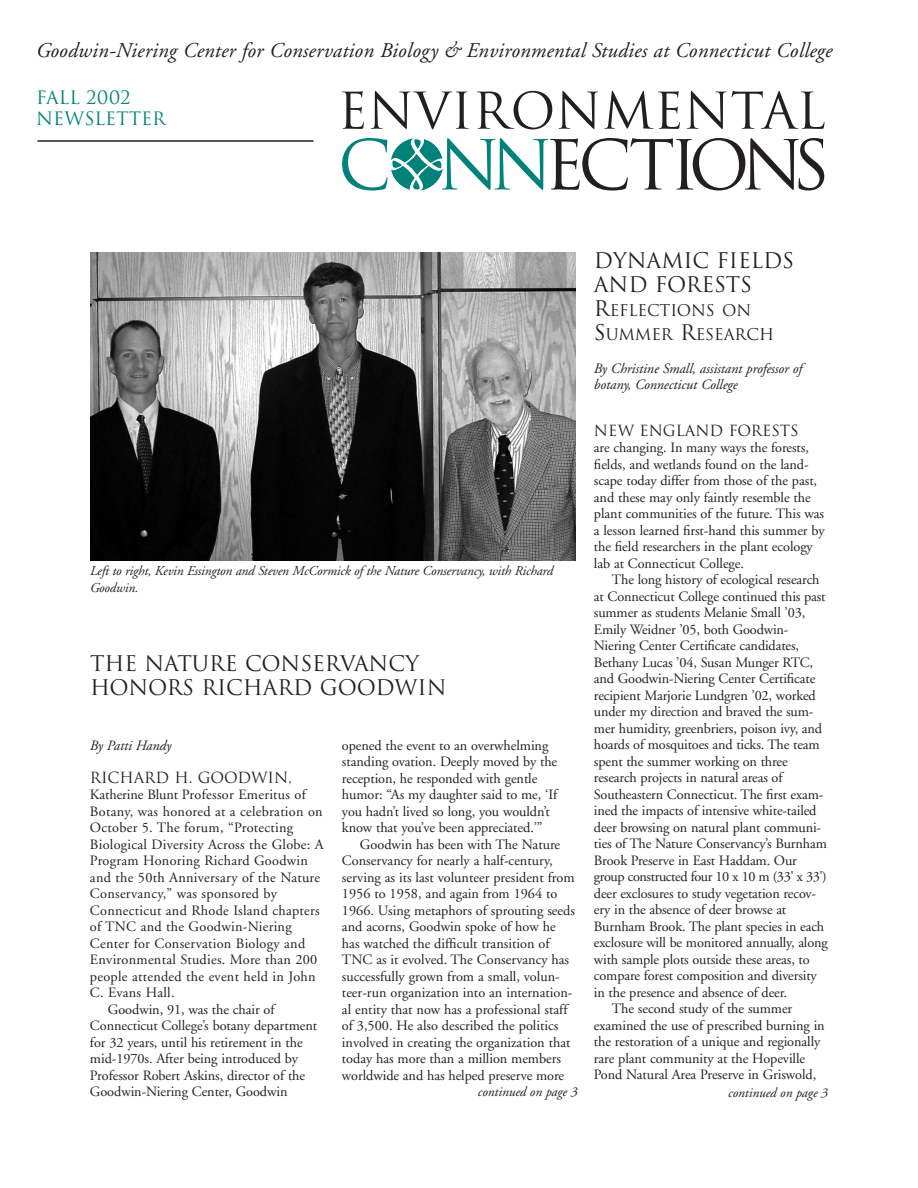
<style>
.page{position:relative;width:918px;height:1188px;background:#fff}
.page>*{position:absolute;margin:0;border:0;box-sizing:border-box;transform-origin:0 0}
.t1{font:italic 21px "Adobe Garamond";letter-spacing:.01em;color:#231f20}
.t2{font:21px/24px "Trajan";letter-spacing:-.005em;color:#231f20}
.t3{font:18px/21.6px "Trajan";color:#00817a}
.t4{font:15.75px/24px "Trajan";letter-spacing:-.01em;color:#231f20}
.t5{font:15px "Trajan";letter-spacing:-.005em;color:#231f20}
.t6{font:14.25px/16.5px "Adobe Garamond";letter-spacing:-.005em;color:#231f20}
.t7{font:14.25px "Adobe Garamond";letter-spacing:.02em;color:#231f20}
.t8{font:italic 14.25px/16.5px "Adobe Garamond";letter-spacing:-.005em;color:#231f20}
.t9{font:14.25px "Adobe Garamond";letter-spacing:-.03em;color:#231f20}
.t10{font:14.25px "Adobe Garamond";letter-spacing:.015em;color:#231f20}
.t11{font:italic 13.5px/16.5px "Adobe Garamond";letter-spacing:-.01em;color:#231f20}
.s1{font-size:21px}
</style>
<div class="page">
<img style="left:90px;top:252px;width:486px;height:308px">
<svg style="left:342px;top:137px;width:482px;height:54px"></svg>
<svg style="left:342px;top:91px;width:22px;height:38px"></svg>
<svg style="left:371px;top:91px;width:98px;height:38px"></svg>
<svg style="left:477px;top:91px;width:75px;height:38px"></svg>
<svg style="left:558px;top:91px;width:40px;height:38px"></svg>
<svg style="left:604px;top:91px;width:76px;height:38px"></svg>
<svg style="left:687px;top:91px;width:137px;height:38px"></svg>
<hr style="left:38px;top:140px;width:276px;height:2px;background:#231f20">
<h1 class="t1" style="left:36px;top:42px;width:798px">Goodwin-Niering Center for Conservation Biology &amp; Environmental Studies at Connecticut College</h1>
<p class="t3" style="left:36px;top:87px;width:131px">FALL 2002<br>NEWSLETTER</p>
<h1 class="t2" style="left:594px;top:249px;width:202px">DYNAMIC FIELDS<br>AND FORESTS</h1>
<p class="t4" style="left:594px;top:298px;width:182px"><span class="s1">R</span>EFLECTIONS ON<br><span class="s1">S</span>UMMER <span class="s1">R</span>ESEARCH</p>
<p class="t8" style="left:594px;top:361px;width:210px">By Christine Small, assistant professor of botany, Connecticut College</p>
<p class="t5" style="left:594px;top:422px;width:206px">NEW ENGLAND FORESTS</p>
<p class="t6" style="left:594px;top:441px;width:232px">are changing. In many ways the forests, fields, and wetlands found on the land&shy;scape today differ from those of the past, and these may only faintly resemble the plant communities of the future. This was a lesson learned first-hand this summer by the field researchers in the plant ecology lab at Connecticut College.</p>
<p class="t6" style="left:612px;top:573px;width:209px">The long history of ecological research</p>
<p class="t6" style="left:594px;top:589px;width:233px">at Connecticut College continued this past</p>
<p class="t6" style="left:594px;top:606px;width:213px">summer as students Melanie Small ’03,</p>
<p class="t6" style="left:594px;top:622px;width:196px">Emily Weidner ’05, both Goodwin-</p>
<p class="t6" style="left:594px;top:639px;width:207px">Niering Center Certificate candidates,</p>
<p class="t6" style="left:594px;top:655px;width:221px">Bethany Lucas ’04, Susan Munger RTC,</p>
<p class="t6" style="left:594px;top:672px;width:223px">and Goodwin-Niering Center Certificate</p>
<p class="t6" style="left:594px;top:688px;width:223px">recipient Marjorie Lundgren ’02, worked</p>
<p class="t6" style="left:594px;top:705px;width:221px">under my direction and braved the sum-</p>
<p class="t6" style="left:594px;top:721px;width:230px">mer humidity, greenbriers, poison ivy, and</p>
<p class="t6" style="left:594px;top:738px;width:227px">hoards of mosquitoes and ticks. The team</p>
<p class="t6" style="left:594px;top:754px;width:195px">spent the summer working on three</p>
<p class="t6" style="left:594px;top:771px;width:190px">research projects in natural areas of</p>
<p class="t6" style="left:594px;top:787px;width:231px">Southeastern Connecticut. The first exam-</p>
<p class="t6" style="left:594px;top:804px;width:224px">ined the impacts of intensive white-tailed</p>
<p class="t6" style="left:594px;top:820px;width:229px">deer browsing on natural plant communi-</p>
<p class="t6" style="left:594px;top:837px;width:234px">ties of The Nature Conservancy’s Burnham</p>
<p class="t6" style="left:594px;top:853px;width:204px">Brook Preserve in East Haddam. Our</p>
<p class="t9" style="left:594px;top:871px;width:234px">group constructed four 10 x 10 m (33' x 33')</p>
<p class="t6" style="left:594px;top:886px;width:224px">deer exclosures to study vegetation recov-</p>
<p class="t6" style="left:594px;top:903px;width:194px">ery in the absence of deer browse at</p>
<p class="t6" style="left:594px;top:919px;width:232px">Burnham Brook. The plant species in each</p>
<p class="t6" style="left:594px;top:936px;width:235px">exclosure will be monitored annually, along</p>
<p class="t6" style="left:594px;top:952px;width:217px">with sample plots outside these areas, to</p>
<p class="t6" style="left:594px;top:969px;width:224px">compare forest composition and diversity</p>
<p class="t6" style="left:594px;top:985px;width:194px">in the presence and absence of deer.</p>
<p class="t6" style="left:612px;top:1002px;width:182px">The second study of the summer</p>
<p class="t6" style="left:594px;top:1018px;width:232px">examined the use of prescribed burning in</p>
<p class="t6" style="left:594px;top:1035px;width:228px">the restoration of a unique and regionally</p>
<p class="t6" style="left:594px;top:1051px;width:213px">rare plant community at the Hopeville</p>
<p class="t6" style="left:594px;top:1068px;width:224px">Pond Natural Area Preserve in Griswold,</p>
<p class="t11" style="left:90px;top:564px;width:465px">Left to right, Kevin Essington and Steven McCormick of the Nature Conservancy, with Richard<br>Goodwin.</p>
<h1 class="t2" style="left:90px;top:652px;width:358px">THE NATURE CONSERVANCY<br>HONORS RICHARD GOODWIN</h1>
<p class="t8" style="left:90px;top:738px;width:83px">By Patti Handy</p>
<p class="t5" style="left:90px;top:769px;width:203px">RICHARD H. GOODWIN,</p>
<p class="t10" style="left:90px;top:789px;width:217px">Katherine Blunt Professor Emeritus of</p>
<p class="t7" style="left:90px;top:805px;width:234px">Botany, was honored at a celebration on</p>
<p class="t7" style="left:90px;top:822px;width:205px">October 5. The forum, “Protecting</p>
<p class="t7" style="left:90px;top:838px;width:235px">Biological Diversity Across the Globe: A</p>
<p class="t7" style="left:90px;top:855px;width:220px">Program Honoring Richard Goodwin</p>
<p class="t7" style="left:90px;top:871px;width:232px">and the 50th Anniversary of the Nature</p>
<p class="t7" style="left:90px;top:888px;width:189px">Conservancy,” was sponsored by</p>
<p class="t7" style="left:90px;top:904px;width:231px">Connecticut and Rhode Island chapters</p>
<p class="t7" style="left:90px;top:921px;width:203px">of TNC and the Goodwin-Niering</p>
<p class="t7" style="left:90px;top:937px;width:217px">Center for Conservation Biology and</p>
<p class="t7" style="left:90px;top:954px;width:229px">Environmental Studies. More than 200</p>
<p class="t7" style="left:90px;top:970px;width:227px">people attended the event held in John</p>
<p class="t7" style="left:90px;top:987px;width:86px">C. Evans Hall.</p>
<p class="t6" style="left:108px;top:1002px;width:168px">Goodwin, 91, was the chair of</p>
<p class="t6" style="left:90px;top:1019px;width:229px">Connecticut College’s botany department</p>
<p class="t6" style="left:90px;top:1035px;width:214px">for 32 years, until his retirement in the</p>
<p class="t6" style="left:90px;top:1052px;width:210px">mid-1970s. After being introduced by</p>
<p class="t6" style="left:90px;top:1068px;width:217px">Professor Robert Askins, director of the</p>
<p class="t6" style="left:90px;top:1085px;width:199px">Goodwin-Niering Center, Goodwin</p>
<p class="t6" style="left:342px;top:738px;width:217px">opened the event to an overwhelming standing ovation. Deeply moved by the reception, he responded with gentle humor: “As my daughter said to me, ‘If you hadn’t lived so long, you wouldn’t know that you’ve been appreciated.’”</p>
<p class="t6" style="left:342px;top:837px;width:235px;text-indent:18px">Goodwin has been with The Nature Conservancy for nearly a half-century, serving as its last volunteer president from 1956 to 1958, and again from 1964 to 1966. Using metaphors of sprouting seeds and acorns, Goodwin spoke of how he has watched the difficult transition of TNC as it evolved. The Conservancy has successfully grown from a small, volun&shy;teer-run organization into an internation&shy;al entity that now has a professional staff of 3,500. He also described the politics involved in creating the organization that today has more than a million members worldwide and has helped preserve more</p>
<p class="t11" style="left:478px;top:1085px;width:101px">continued on page 3</p>
<p class="t11" style="left:728px;top:1085px;width:101px">continued on page 3</p>
</div>
